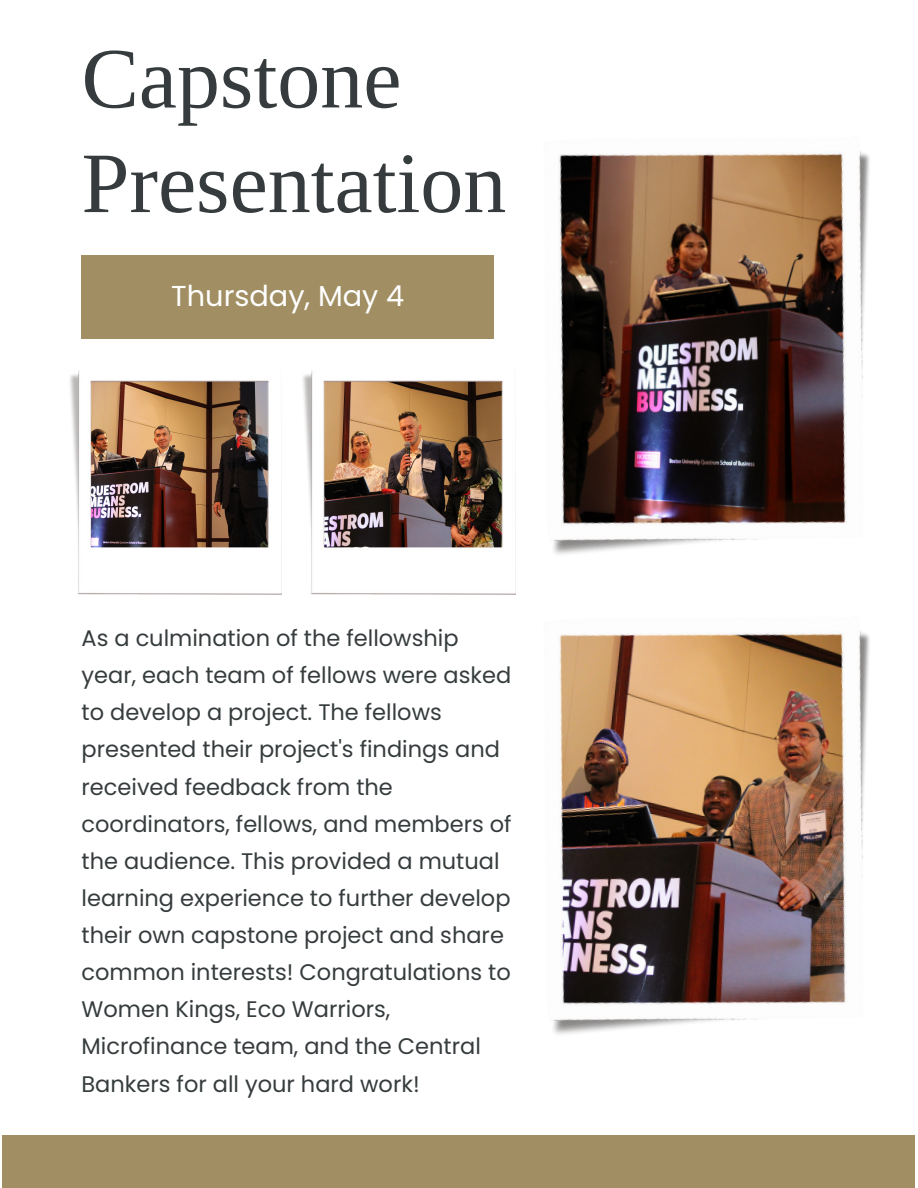
<style>
.page{position:relative;width:918px;height:1188px;background:#fff}
.page>*{position:absolute;margin:0;border:0;box-sizing:border-box;transform-origin:0 0}
.t1{font:86.1px/104.7px "Libra Serif Modern";color:#363c3d}
.t2{font:28.8px "Poppins";color:#fff}
.t3{font:22.5px/37.2px "Poppins";color:#363c3d}
</style>
<div class="page">
<div style="left:82px;top:255px;width:412px;height:83px;background:#a18f63"></div>
<img style="left:70px;top:370px;width:212px;height:224px">
<img style="left:303px;top:370px;width:191px;height:224px">
<img style="left:494px;top:581px;width:376px;height:454px">
<img style="left:494px;top:151px;width:376px;height:430px">
<div style="left:3px;top:1135px;width:912px;height:53px;background:#a18f63"></div>
<p class="t1" style="left:82px;top:27px;width:426px">Capstone<br>Presentation</p>
<p class="t2" style="left:171px;top:276px;width:234px">Thursday, May 4</p>
<p class="t3" style="left:82px;top:620px;width:432px">As a culmination of the fellowship year, each team of fellows were asked to develop a project. The fellows presented their project's findings and received feedback from the coordinators, fellows, and members of the audience. This provided a mutual learning experience to further develop their own capstone project and share common interests! Congratulations to Women Kings, Eco Warriors, Microfinance team, and the Central Bankers for all your hard work!</p>
</div>
